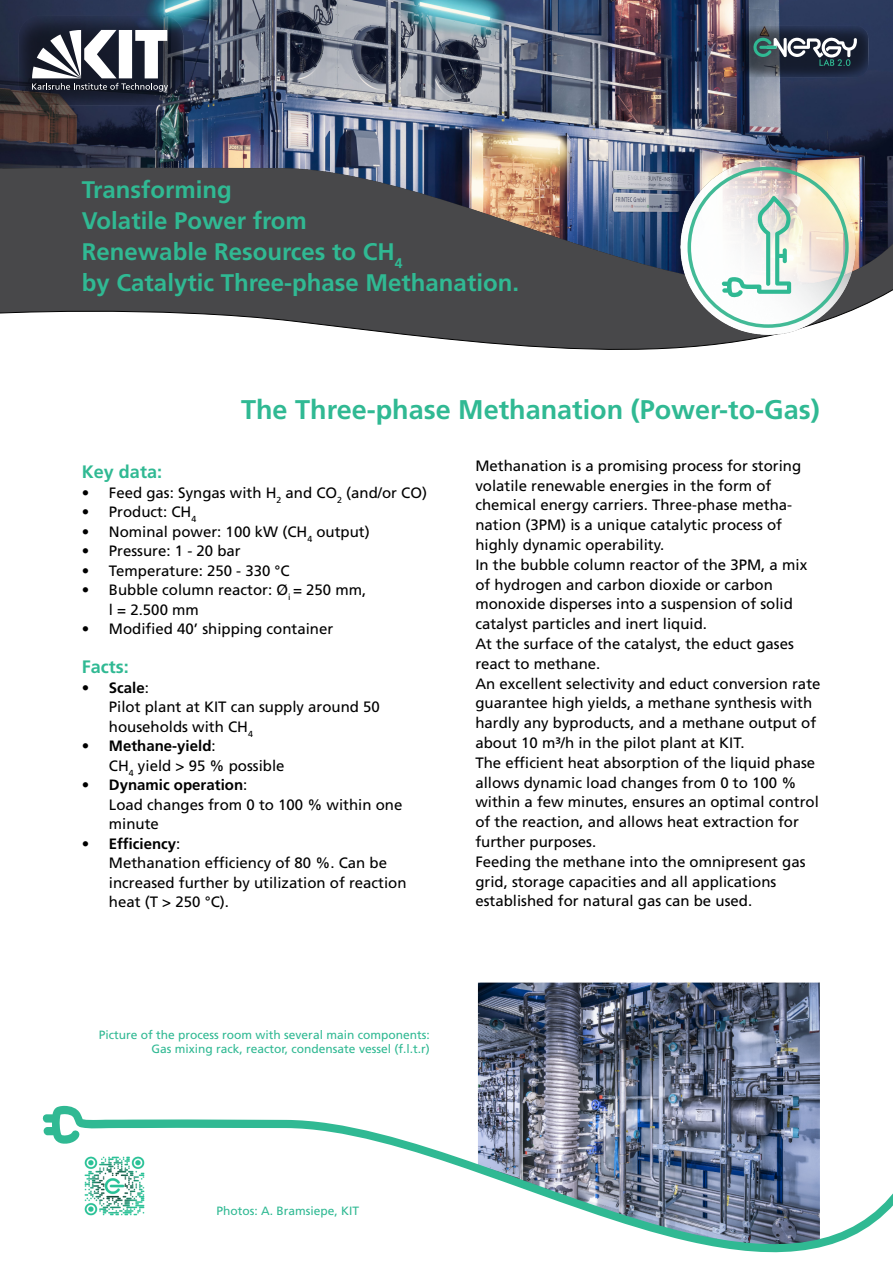
<style>
.page{position:relative;width:893px;height:1263px;background:#fff}
.page>*{position:absolute;margin:0;border:0;box-sizing:border-box;transform-origin:0 0}
.t1{font:700 27px "Frutiger LT Std";color:#30b993}
.t2{font:700 24px/31px "Frutiger LT Std";color:#30b993}
.t3{font:700 18px "Frutiger LT Std";color:#30b993}
.t4{font:15px/19.8px "Frutiger LT Std";color:#000}
.t5{font:12px/14.4px "Frutiger LT Std";color:#30b993;text-align:right}
.s1{font-weight:700}
</style>
<div class="page">
<img style="left:478px;top:982px;width:342px;height:124px">
<svg style="left:0;top:285px;width:893px;height:65px;fill:#48484a"></svg>
<img style="left:0;top:0;width:893px;height:285px">
<img style="left:680px;top:159px;width:176px;height:176px">
<svg style="left:687px;top:167px;width:162px;height:161px"></svg>
<img style="left:737px;top:26px;width:131px;height:52px">
<img style="left:18px;top:16px;width:165px;height:90px">
<svg style="left:753px;top:38px;width:104px;height:28px"></svg>
<svg style="left:42px;top:1106px;width:851px;height:147px"></svg>
<svg style="left:32px;top:30px;width:136px;height:62px"></svg>
<h2 class="t2" style="left:82px;top:177px;width:439px">Transforming<br>Volatile Power from<br>Renewable Resources to CH<sub>4<br></sub>by Catalytic Three-phase Methanation.</h2>
<h1 class="t1" style="left:241px;top:398px;width:580px">The Three-phase Methanation (Power-to-Gas)</h1>
<p class="t4" style="left:475px;top:457px;width:347px">Methanation is a promising process for storing volatile renewable energies in the form of chemical energy carriers. Three-phase metha&shy;nation (3PM) is a unique catalytic process of highly dynamic operability.<br>In the bubble column reactor of the 3PM, a mix of hydrogen and carbon dioxide or carbon monoxide disperses into a suspension of solid catalyst particles and inert liquid.<br>At the surface of the catalyst, the educt gases react to methane.<br>An excellent selectivity and educt conversion rate guarantee high yields, a methane synthesis with hardly any byproducts, and a methane output of about 10 m³/h in the pilot plant at KIT.<br>The efficient heat absorption of the liquid phase allows dynamic load changes from 0 to 100 % within a few minutes, ensures an optimal control of the reaction, and allows heat extraction for further purposes.<br>Feeding the methane into the omnipresent gas grid, storage capacities and all applications established for natural gas can be used.</p>
<p class="t3" style="left:82px;top:465px;width:82px">Key data:</p>
<p class="t4" style="left:82px;top:484px;width:347px">• Feed gas: Syngas with H<sub>2</sub> and CO<sub>2</sub> (and/or CO)</p>
<p class="t4" style="left:82px;top:503px;width:116px">• Product: CH<sub>4</sub></p>
<p class="t4" style="left:82px;top:523px;width:289px">• Nominal power: 100 kW (CH<sub>4</sub> output)</p>
<p class="t4" style="left:82px;top:542px;width:160px">• Pressure: 1 - 20 bar</p>
<p class="t4" style="left:82px;top:562px;width:209px">• Temperature: 250 - 330 °C</p>
<p class="t4" style="left:109px;top:582px;width:259px;text-indent:-27px">• Bubble column reactor: Ø<sub>i</sub> = 250 mm, l = 2.500 mm</p>
<p class="t4" style="left:82px;top:620px;width:253px">• Modified 40’ shipping container</p>
<p class="t3" style="left:82px;top:660px;width:48px">Facts:</p>
<p class="t4" style="left:109px;top:679px;width:272px;text-indent:-27px"><span class="s1">• Scale</span>:<br>Pilot plant at KIT can supply around 50 households with CH<sub>4</sub></p>
<p class="t4" style="left:109px;top:738px;width:177px;text-indent:-27px"><span class="s1">• Methane-yield</span>:<br>CH<sub>4</sub> yield &gt; 95 % possible</p>
<p class="t4" style="left:109px;top:777px;width:295px;text-indent:-27px"><span class="s1">• Dynamic operation</span>:<br>Load changes from 0 to 100 % within one minute</p>
<p class="t4" style="left:109px;top:835px;width:299px;text-indent:-27px"><span class="s1">• Efficiency</span>:<br>Methanation efficiency of 80 %. Can be increased further by utilization of reaction heat (T &gt; 250 °C).</p>
<p class="t5" style="left:99px;top:1029px;width:332px">Picture of the process room with several main components:<br>Gas mixing rack, reactor, condensate vessel (f.l.t.r)</p>
<p class="t5" style="left:216px;top:1204px;width:144px">Photos: A. Bramsiepe, KIT</p>
</div>
